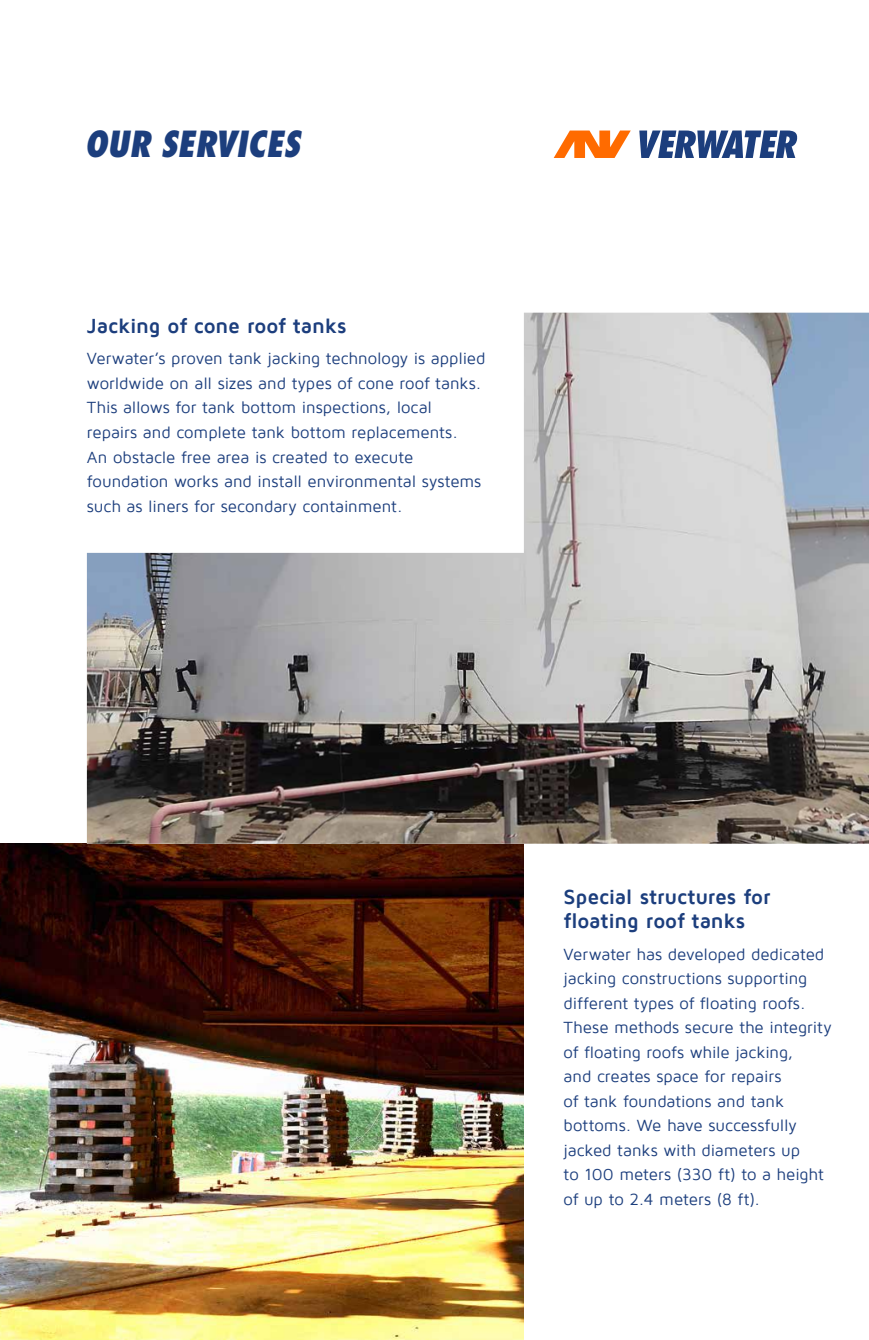
<style>
.page{position:relative;width:869px;height:1340px;background:#fff}
.page>*{position:absolute;margin:0;border:0;box-sizing:border-box;transform-origin:0 0}
.t1{font:italic 800 condensed 35px "Futura";color:#1c3e7d}
.t2{font:700 21px/24.5px "Maven Pro";letter-spacing:-.01em;color:#1c3e7d}
.t3{font:16.62px/24.5px "Maven Pro";color:#1c3e7d}
</style>
<div class="page">
<img style="left:0;top:843px;width:523px;height:496px">
<img style="left:87px;top:313px;width:781px;height:530px">
<svg style="left:639px;top:130px;width:158px;height:28px"></svg>
<svg style="left:553px;top:130px;width:77px;height:28px"></svg>
<h1 class="t1" style="left:84px;top:122px;width:217px">OUR SERVICES</h1>
<p class="t2" style="left:87px;top:314px;width:261px">Jacking of cone roof tanks</p>
<p class="t3" style="left:87px;top:347px;width:400px">Verwater’s proven tank jacking technology is applied worldwide on all sizes and types of cone roof tanks.<br>This allows for tank bottom inspections, local repairs and complete tank bottom replacements.<br>An obstacle free area is created to execute foundation works and install environmental systems such as liners for secondary containment.</p>
<p class="t2" style="left:563px;top:884px;width:208px">Special structures for floating roof tanks</p>
<p class="t3" style="left:563px;top:942px;width:269px">Verwater has developed dedicated jacking constructions supporting different types of floating roofs.<br>These methods secure the integrity of floating roofs while jacking,<br>and creates space for repairs<br>of tank foundations and tank bottoms. We have successfully jacked tanks with diameters up<br>to 100 meters (330 ft) to a height of up to 2.4 meters (8 ft).</p>
</div>
